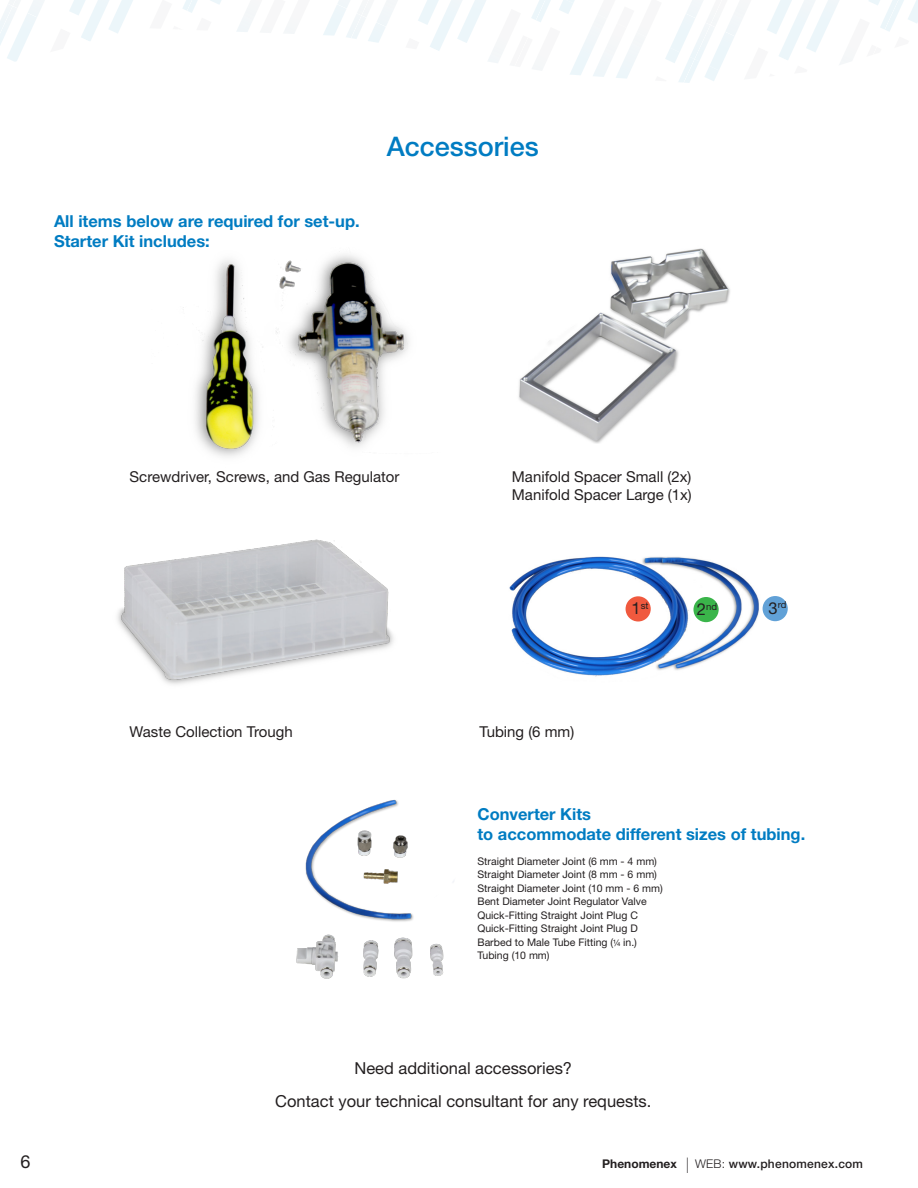
<style>
.page{position:relative;width:918px;height:1188px;background:#fff}
.page>*{position:absolute;margin:0;border:0;box-sizing:border-box;transform-origin:0 0}
.Heading_2{font:500 27px "Helvetica Neue LT Std";color:#007cc2}
.t1{font:18px "Helvetica Neue LT Std";color:#231f20}
.Body_Text{font:16.5px "Helvetica Neue LT Std";color:#231f20}
.Body_Text_Bold{font:700 16.5px "Helvetica Neue LT Std";color:#007cc2}
.I1_-_Order_Text_Bold{font:700 16.5px "Helvetica Neue LT Std";color:#007cc2}
.I1_-_Order_Text_Bold-2{font:15px "Helvetica Neue LT Std";color:#231f20}
.Heading_2-2{font:15px "Helvetica Neue LT Std";color:#231f20}
.t2{font:500 12px "Helvetica Neue LT Pro";letter-spacing:.02em;color:#231f20}
.I1_-_Order_Text_Bold-3{font:10.5px "Helvetica Neue LT Std";color:#231f20}
.Body_Text-2{font:9.6px "Helvetica Neue LT Std";color:#231f20}
.s1{font-size:16.5px}
.s2{font-size:9px}
.s3{font-weight:700}
.s4{font-weight:400;font-stretch:condensed;font-size:21.6px}
.s5{font-weight:300}
</style>
<div class="page">
<svg style="left:740px;top:0;width:178px;height:65px"></svg>
<svg style="left:0;top:0;width:740px;height:83px"></svg>
<img style="left:183px;top:255px;width:226px;height:202px">
<img style="left:117px;top:539px;width:277px;height:146px">
<img style="left:509px;top:556px;width:273px;height:121px">
<img style="left:519px;top:248px;width:211px;height:196px">
<img style="left:296px;top:799px;width:158px;height:180px">
<div style="left:693px;top:597px;width:26px;height:25px;background:#3ab54a;border-radius:50%"></div>
<div style="left:626px;top:596px;width:25px;height:26px;background:#f0593e;border-radius:50%"></div>
<div style="left:763px;top:596px;width:25px;height:25px;background:#61a1d7;border-radius:50%"></div>
<p class="Body_Text_Bold" style="left:54px;top:211px;width:307px">All items below are required for set-up.</p>
<p class="Body_Text_Bold" style="left:54px;top:231px;width:157px">Starter Kit includes:</p>
<p class="Heading_2" style="left:387px;top:130px;width:154px">Accessories</p>
<p class="I1_-_Order_Text_Bold-2" style="left:130px;top:467px;width:271px">Screwdriver, Screws, and Gas Regulator</p>
<p class="I1_-_Order_Text_Bold-2" style="left:130px;top:722px;width:165px">Waste Collection Trough</p>
<p class="Heading_2-2" style="left:512px;top:467px;width:181px">Manifold Spacer Small (2x)</p>
<p class="Heading_2-2" style="left:512px;top:485px;width:181px">Manifold Spacer Large (1x)</p>
<p class="I1_-_Order_Text_Bold-2" style="left:480px;top:722px;width:96px">Tubing (6 mm)</p>
<p class="Body_Text-2" style="left:632px;top:599px;width:19px"><span class="s1">1</span>st</p>
<p class="Body_Text-2" style="left:706px;top:601px;width:13px">nd</p>
<p class="Body_Text-2" style="left:769px;top:599px;width:19px"><span class="s1">3</span>rd</p>
<p class="Body_Text" style="left:697px;top:600px;width:11px">2</p>
<p class="I1_-_Order_Text_Bold" style="left:477px;top:804px;width:115px">Converter Kits</p>
<p class="I1_-_Order_Text_Bold" style="left:477px;top:824px;width:329px">to accommodate different sizes of tubing.</p>
<p class="I1_-_Order_Text_Bold-3" style="left:477px;top:855px;width:181px">Straight Diameter Joint (6 mm - 4 mm)</p>
<p class="I1_-_Order_Text_Bold-3" style="left:477px;top:868px;width:181px">Straight Diameter Joint (8 mm - 6 mm)</p>
<p class="I1_-_Order_Text_Bold-3" style="left:477px;top:882px;width:187px">Straight Diameter Joint (10 mm - 6 mm)</p>
<p class="I1_-_Order_Text_Bold-3" style="left:477px;top:895px;width:171px">Bent Diameter Joint Regulator Valve</p>
<p class="I1_-_Order_Text_Bold-3" style="left:477px;top:909px;width:162px">Quick-Fitting Straight Joint Plug C</p>
<p class="I1_-_Order_Text_Bold-3" style="left:477px;top:922px;width:162px">Quick-Fitting Straight Joint Plug D</p>
<p class="I1_-_Order_Text_Bold-3" style="left:477px;top:936px;width:161px">Barbed to Male Tube Fitting (<span class="s2">¼</span> in.)</p>
<p class="I1_-_Order_Text_Bold-3" style="left:477px;top:949px;width:74px">Tubing (10 mm)</p>
<p class="Body_Text" style="left:355px;top:1058px;width:219px">Need additional accessories?</p>
<p class="Body_Text" style="left:275px;top:1092px;width:375px">Contact your technical consultant for any requests.</p>
<h2 class="t1" style="left:21px;top:1151px;width:12px">6</h2>
<p class="t2" style="left:602px;top:1157px;width:262px"><span class="s3">Phenomenex</span> <span class="s4">l</span> <span class="s5">WEB:</span> www.phenomenex.com</p>
</div>
